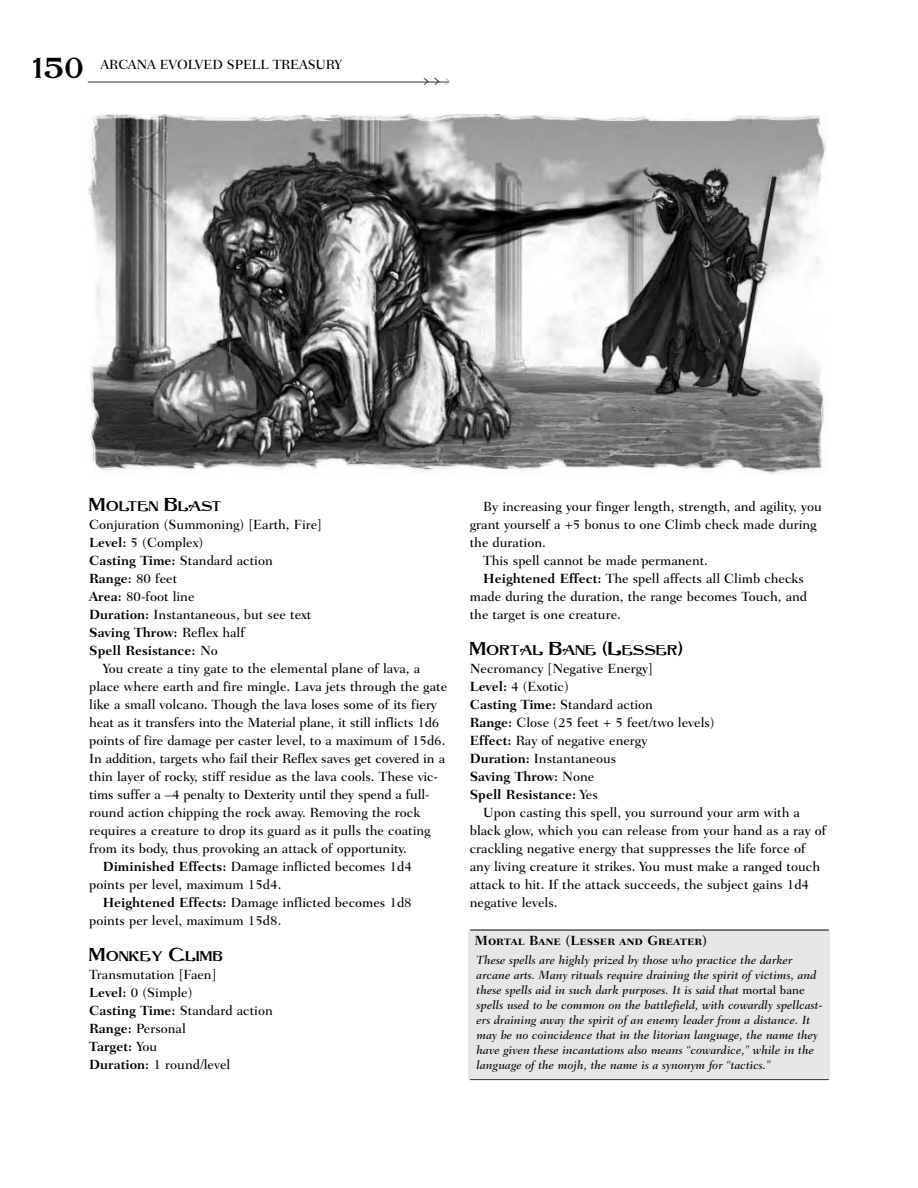
<style>
.page{position:relative;width:918px;height:1188px;background:#fff}
.page>*{position:absolute;margin:0;border:0;box-sizing:border-box;transform-origin:0 0}
.t1{font:30px "Orbit Antique";color:#000}
.t2{font:21px "Orbit Antique";color:#333}
.t3{font:14.7px "Orbit Antique";color:#000}
.t4{font:500 13.5px/18px "Fairfield LH";color:#000}
.t5{font:13.5px "Fairfield LH Bold SC";color:#000}
.t6{font:13.5px "Fairfield LH Medium SC";letter-spacing:-.01em;color:#000}
.t7{font:italic 500 12px/15px "Fairfield LH";color:#000}
.s1{color:#b3b3b3}
.s2{font-size:19.5px}
.s3{font-weight:700}
.s4{font-style:normal}
</style>
<div class="page">
<hr style="left:88px;top:82px;width:361px;height:1px;background:#333">
<img style="left:88px;top:115px;width:739px;height:359px">
<div style="left:469px;top:930px;width:361px;height:150px;background:#e6e6e6"></div>
<hr style="left:470px;top:930px;width:359px;height:1px;background:#000">
<hr style="left:470px;top:1079px;width:359px;height:1px;background:#333">
<h1 class="t1" style="left:32px;top:56px;width:54px">150</h1>
<p class="t6" style="left:101px;top:57px;width:243px">ARCANA EVOLVED SPELL TREASURY</p>
<h2 class="t2" style="left:423px;top:72px;width:29px">&gt;&gt;<span class="s1">&gt;</span></h2>
<p class="t3" style="left:89px;top:500px;width:134px"><span class="s2">M</span>OLTEN <span class="s2">B</span>LAST</p>
<p class="t4" style="left:89px;top:516px;width:234px">Conjuration (Summoning) [Earth, Fire]<br><span class="s3">Level:</span> 5 (Complex)<br><span class="s3">Casting Time:</span> Standard action<br><span class="s3">Range:</span> 80 feet<br><span class="s3">Area:</span> 80-foot line<br><span class="s3">Duration:</span> Instantaneous, but see text<br><span class="s3">Saving Throw:</span> Reflex half<br><span class="s3">Spell Resistance:</span> No</p>
<p class="t4" style="left:103px;top:660px;width:319px">You create a tiny gate to the elemental plane of lava, a</p>
<p class="t4" style="left:89px;top:678px;width:360px">place where earth and fire mingle. Lava jets through the gate</p>
<p class="t4" style="left:89px;top:696px;width:349px">like a small volcano. Though the lava loses some of its fiery</p>
<p class="t4" style="left:89px;top:714px;width:352px">heat as it transfers into the Material plane, it still inflicts 1d6</p>
<p class="t4" style="left:89px;top:732px;width:358px">points of fire damage per caster level, to a maximum of 15d6.</p>
<p class="t4" style="left:89px;top:750px;width:358px">In addition, targets who fail their Reflex saves get covered in a</p>
<p class="t4" style="left:89px;top:768px;width:350px">thin layer of rocky, stiff residue as the lava cools. These vic-</p>
<p class="t4" style="left:89px;top:786px;width:342px">tims suffer a –4 penalty to Dexterity until they spend a full-</p>
<p class="t4" style="left:89px;top:804px;width:332px">round action chipping the rock away. Removing the rock</p>
<p class="t4" style="left:89px;top:822px;width:343px">requires a creature to drop its guard as it pulls the coating</p>
<p class="t4" style="left:89px;top:840px;width:319px">from its body, thus provoking an attack of opportunity.</p>
<p class="t4" style="left:103px;top:858px;width:311px"><span class="s3">Diminished Effects:</span> Damage inflicted becomes 1d4</p>
<p class="t4" style="left:89px;top:876px;width:194px">points per level, maximum 15d4.</p>
<p class="t4" style="left:103px;top:894px;width:311px"><span class="s3">Heightened Effects:</span> Damage inflicted becomes 1d8</p>
<p class="t4" style="left:89px;top:912px;width:194px">points per level, maximum 15d8.</p>
<p class="t3" style="left:89px;top:950px;width:135px"><span class="s2">M</span>ONKEY <span class="s2">C</span>LIMB</p>
<p class="t4" style="left:89px;top:966px;width:185px">Transmutation [Faen]<br><span class="s3">Level:</span> 0 (Simple)<br><span class="s3">Casting Time:</span> Standard action<br><span class="s3">Range:</span> Personal<br><span class="s3">Target:</span> You<br><span class="s3">Duration:</span> 1 round/level</p>
<p class="t4" style="left:483px;top:498px;width:340px">By increasing your finger length, strength, and agility, you</p>
<p class="t4" style="left:470px;top:516px;width:348px">grant yourself a +5 bonus to one Climb check made during</p>
<p class="t4" style="left:470px;top:534px;width:78px">the duration.</p>
<p class="t4" style="left:483px;top:552px;width:226px">This spell cannot be made permanent.</p>
<p class="t4" style="left:483px;top:570px;width:322px"><span class="s3">Heightened Effect:</span> The spell affects all Climb checks</p>
<p class="t4" style="left:470px;top:588px;width:339px">made during the duration, the range becomes Touch, and</p>
<p class="t4" style="left:470px;top:606px;width:153px">the target is one creature.</p>
<p class="t3" style="left:470px;top:644px;width:215px"><span class="s2">M</span>ORTAL <span class="s2">B</span>ANE <span class="s2">(L</span>ESSER<span class="s2">)</span></p>
<p class="t4" style="left:470px;top:660px;width:246px">Necromancy [Negative Energy]<br><span class="s3">Level:</span> 4 (Exotic)<br><span class="s3">Casting Time:</span> Standard action<br><span class="s3">Range:</span> Close (25 feet + 5 feet/two levels)<br><span class="s3">Effect:</span> Ray of negative energy<br><span class="s3">Duration:</span> Instantaneous<br><span class="s3">Saving Throw:</span> None<br><span class="s3">Spell Resistance:</span> Yes</p>
<p class="t4" style="left:470px;top:804px;width:358px;text-indent:14px">Upon casting this spell, you surround your arm with a black glow, which you can release from your hand as a ray of crackling negative energy that suppresses the life force of any living creature it strikes. You must make a ranged touch attack to hit. If the attack succeeds, the subject gains 1d4 negative levels.</p>
<p class="t5" style="left:475px;top:932px;width:234px">Mortal Bane (Lesser and Greater)</p>
<p class="t7" style="left:477px;top:953px;width:348px">These spells are highly prized by those who practice the darker arcane arts. Many rituals require draining the spirit of victims, and these spells aid in such dark purposes. It is said that <span class="s4">mortal bane </span>spells used to be common on the battlefield, with cowardly spellcast&shy;ers draining away the spirit of an enemy leader from a distance. It may be no coincidence that in the litorian language, the name they have given these incantations also means “cowardice,” while in the language of the mojh, the name is a synonym for “tactics.”</p>
</div>
